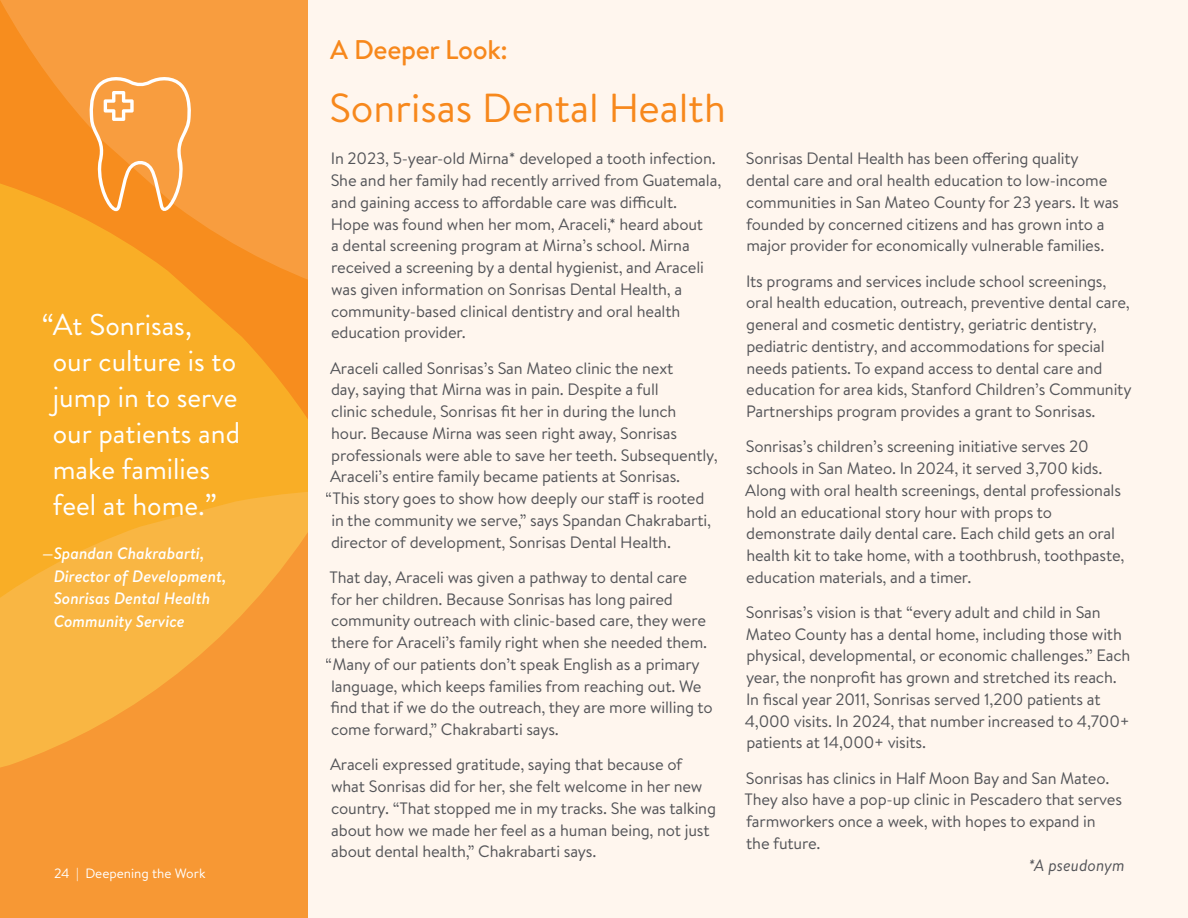
<style>
.page{position:relative;width:1188px;height:918px;background:#fff6ee}
.page>*{position:absolute;margin:0;border:0;box-sizing:border-box;transform-origin:0 0}
.t1{font:40.5px "Brandon Text";color:#f78d1e}
.t2{font:30px/36px "Brandon Grotesque";color:#fff}
.t3{font:500 27px "Brandon Text";letter-spacing:-.01em;color:#f78d1e}
.t4{font:16.5px/21.8px "Brandon Text";letter-spacing:-.01em;color:#53585f}
.t5{font:italic 500 16.5px/22.5px "Brandon Text";color:#fff}
.t6{font:italic 16.5px "Brandon Text";color:#53585f}
.t7{font:13.5px "Brandon Text";color:#fff}
</style>
<div class="page">
<div style="left:0;top:803px;width:307px;height:115px;background:#f79834"></div>
<svg style="left:0;top:327px;width:307px;height:476px;background:#f8aa32"></svg>
<svg style="left:0;top:0;width:307px;height:327px;background:#f79c30"></svg>
<svg style="left:89px;top:75px;width:103px;height:140px;background:#f8a550"></svg>
<h2 class="t2" style="left:53px;top:307px;width:189px;text-indent:-11px">“At Sonrisas,<br>our culture is to jump in to serve our patients and make families feel at home.”</h2>
<p class="t5" style="left:54px;top:542px;width:174px;text-indent:-12px">—Spandan Chakrabarti,<br>Director of Development,<br>Sonrisas Dental Health<br>Community Service</p>
<p class="t7" style="left:54px;top:864px;width:153px">24 | Deepening the Work</p>
<h3 class="t3" style="left:330px;top:31px;width:179px">A Deeper Look:</h3>
<h1 class="t1" style="left:329px;top:81px;width:398px">Sonrisas Dental Health</h1>
<p class="t4" style="left:331px;top:147px;width:392px">In 2023, 5-year-old Mirna* developed a tooth infection.<br>She and her family had recently arrived from Guatemala, and gaining access to affordable care was difficult.<br>Hope was found when her mom, Araceli,* heard about<br>a dental screening program at Mirna’s school. Mirna received a screening by a dental hygienist, and Araceli was given information on Sonrisas Dental Health, a community-based clinical dentistry and oral health education provider.</p>
<p class="t4" style="left:330px;top:356px;width:345px">Araceli called Sonrisas’s San Mateo clinic the next</p>
<p class="t4" style="left:331px;top:378px;width:329px">day, saying that Mirna was in pain. Despite a full</p>
<p class="t4" style="left:331px;top:400px;width:347px">clinic schedule, Sonrisas fit her in during the lunch</p>
<p class="t4" style="left:331px;top:422px;width:347px">hour. Because Mirna was seen right away, Sonrisas</p>
<p class="t4" style="left:331px;top:443px;width:388px">professionals were able to save her teeth. Subsequently,</p>
<p class="t4" style="left:330px;top:465px;width:352px">Araceli’s entire family became patients at Sonrisas.</p>
<p class="t4" style="left:326px;top:487px;width:380px">“This story goes to show how deeply our staff is rooted</p>
<p class="t4" style="left:331px;top:509px;width:381px">in the community we serve,” says Spandan Chakrabarti,</p>
<p class="t4" style="left:331px;top:530px;width:341px">director of development, Sonrisas Dental Health.</p>
<p class="t4" style="left:329px;top:566px;width:359px">That day, Araceli was given a pathway to dental care</p>
<p class="t4" style="left:331px;top:587px;width:343px">for her children. Because Sonrisas has long paired</p>
<p class="t4" style="left:331px;top:609px;width:376px">community outreach with clinic-based care, they were</p>
<p class="t4" style="left:331px;top:631px;width:378px">there for Araceli’s family right when she needed them.</p>
<p class="t4" style="left:326px;top:653px;width:375px">“Many of our patients don’t speak English as a primary</p>
<p class="t4" style="left:331px;top:674px;width:372px">language, which keeps families from reaching out. We</p>
<p class="t4" style="left:330px;top:696px;width:384px">find that if we do the outreach, they are more willing to</p>
<p class="t4" style="left:331px;top:718px;width:229px">come forward,” Chakrabarti says.</p>
<p class="t4" style="left:330px;top:753px;width:387px">Araceli expressed gratitude, saying that because of what Sonrisas did for her, she felt welcome in her new country. “That stopped me in my tracks. She was talking about how we made her feel as a human being, not just about dental health,” Chakrabarti says.</p>
<p class="t4" style="left:746px;top:147px;width:375px">Sonrisas Dental Health has been offering quality dental care and oral health education to low-income communities in San Mateo County for 23 years. It was founded by concerned citizens and has grown into a major provider for economically vulnerable families.</p>
<p class="t4" style="left:746px;top:269px;width:387px">Its programs and services include school screenings, oral health education, outreach, preventive dental care, general and cosmetic dentistry, geriatric dentistry, pediatric dentistry, and accommodations for special needs patients. To expand access to dental care and education for area kids, Stanford Children’s Community Partnerships program provides a grant to Sonrisas.</p>
<p class="t4" style="left:745px;top:435px;width:381px">Sonrisas’s children’s screening initiative serves 20 schools in San Mateo. In 2024, it served 3,700 kids.<br>Along with oral health screenings, dental professionals hold an educational story hour with props to demonstrate daily dental care. Each child gets an oral health kit to take home, with a toothbrush, toothpaste, education materials, and a timer.</p>
<p class="t4" style="left:745px;top:601px;width:387px">Sonrisas’s vision is that “every adult and child in San Mateo County has a dental home, including those with physical, developmental, or economic challenges.” Each year, the nonprofit has grown and stretched its reach.<br>In fiscal year 2011, Sonrisas served 1,200 patients at 4,000 visits. In 2024, that number increased to 4,700+ patients at 14,000+ visits.</p>
<p class="t4" style="left:745px;top:767px;width:379px">Sonrisas has clinics in Half Moon Bay and San Mateo.<br>They also have a pop-up clinic in Pescadero that serves farmworkers once a week, with hopes to expand in<br>the future.</p>
<p class="t6" style="left:1028px;top:854px;width:98px">*A pseudonym</p>
</div>
